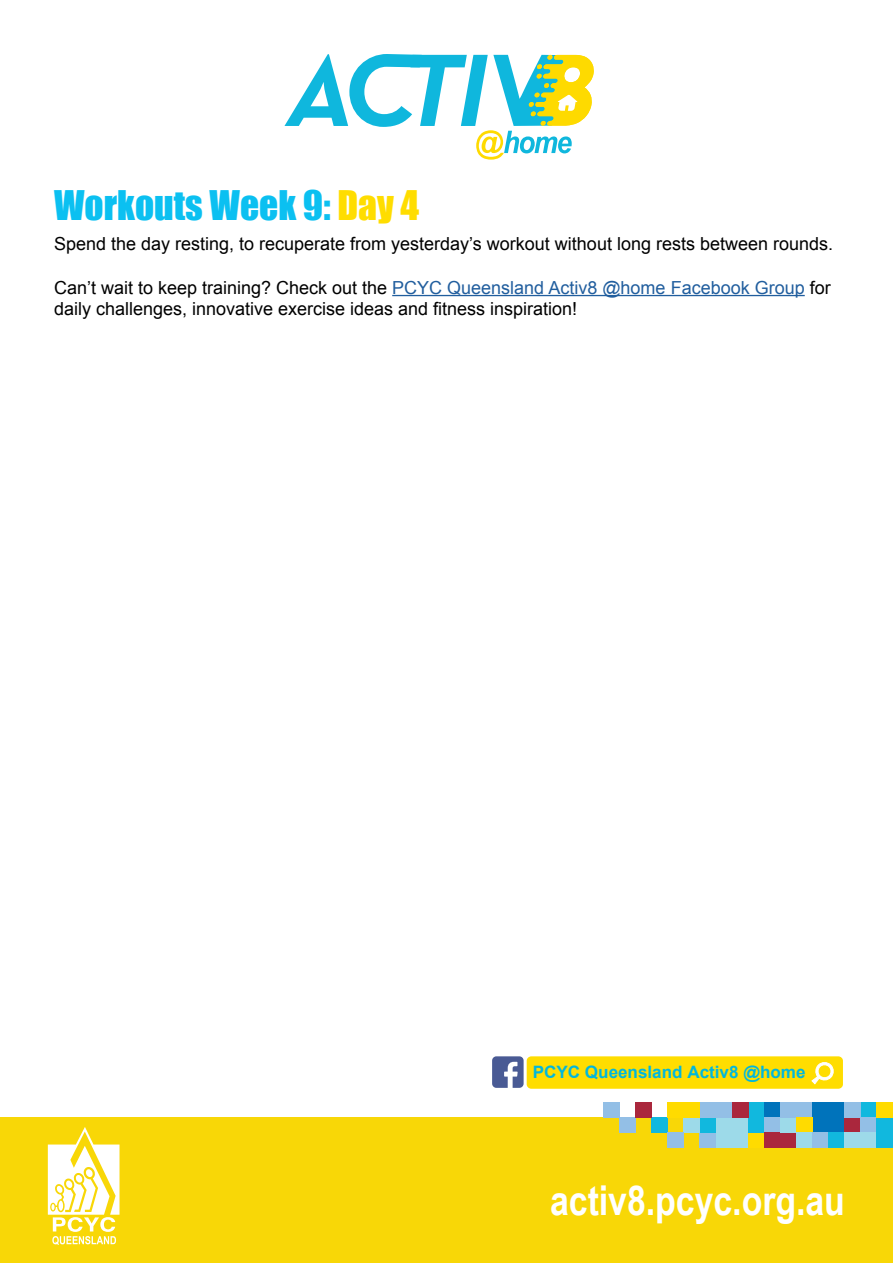
<style>
.page{position:relative;width:893px;height:1263px;background:#fff}
.page>*{position:absolute;margin:0;border:0;box-sizing:border-box;transform-origin:0 0}
.t1{font:700 41.25px "Arial Narrow";color:#fff}
.t2{font:37.5px "Impact";color:#0bc0f1}
.t3{font:18px/21.6px "Arial";color:#000}
.t4{font:700 17.1px "Arial";color:#00b7dd}
.s1{color:#fd0}
.s2{color:#215e9e}
</style>
<div class="page">
<svg style="left:284px;top:54px;width:310px;height:106px"></svg>
<svg style="left:492px;top:1056px;width:32px;height:32px"></svg>
<div style="left:527px;top:1056px;width:316px;height:33px;background:#fd0;border-radius:5px"></div>
<svg style="left:811px;top:1062px;width:23px;height:22px"></svg>
<div style="left:0;top:1117px;width:893px;height:146px;background:#f8d707"></div>
<div style="left:716px;top:1117px;width:32px;height:31px;background:#9ddae9"></div>
<div style="left:700px;top:1132px;width:16px;height:16px;background:#93bfe6"></div>
<div style="left:651px;top:1117px;width:17px;height:15px;background:#11b8de"></div>
<div style="left:748px;top:1132px;width:16px;height:16px;background:#ffdb00"></div>
<div style="left:748px;top:1102px;width:16px;height:30px;background:#11b8de"></div>
<div style="left:732px;top:1102px;width:16px;height:15px;background:#aa273d"></div>
<div style="left:700px;top:1117px;width:16px;height:15px;background:#11b8de"></div>
<div style="left:700px;top:1102px;width:32px;height:15px;background:#93bfe6"></div>
<div style="left:684px;top:1117px;width:16px;height:15px;background:#9ddae9"></div>
<div style="left:668px;top:1102px;width:32px;height:15px;background:#ffdb00"></div>
<div style="left:619px;top:1117px;width:16px;height:15px;background:#93bfe6"></div>
<div style="left:635px;top:1102px;width:16px;height:15px;background:#aa273d"></div>
<div style="left:668px;top:1132px;width:16px;height:16px;background:#93bfe6"></div>
<div style="left:764px;top:1102px;width:16px;height:15px;background:#0073bb"></div>
<div style="left:764px;top:1117px;width:16px;height:15px;background:#93bfe6"></div>
<div style="left:764px;top:1132px;width:32px;height:16px;background:#aa273d"></div>
<div style="left:780px;top:1117px;width:16px;height:15px;background:#9ddae9"></div>
<div style="left:780px;top:1102px;width:32px;height:15px;background:#93bfe6"></div>
<div style="left:812px;top:1102px;width:33px;height:30px;background:#0073bb"></div>
<div style="left:796px;top:1117px;width:16px;height:15px;background:#ffdb00"></div>
<div style="left:796px;top:1132px;width:16px;height:16px;background:#9ddae9"></div>
<div style="left:845px;top:1117px;width:16px;height:15px;background:#aa273d"></div>
<div style="left:812px;top:1132px;width:17px;height:16px;background:#93bfe6"></div>
<div style="left:861px;top:1102px;width:16px;height:15px;background:#11b8de"></div>
<div style="left:845px;top:1102px;width:16px;height:15px;background:#93bfe6"></div>
<div style="left:861px;top:1117px;width:16px;height:15px;background:#93bfe6"></div>
<div style="left:829px;top:1132px;width:16px;height:16px;background:#11b8de"></div>
<div style="left:845px;top:1132px;width:32px;height:16px;background:#9ddae9"></div>
<div style="left:877px;top:1117px;width:16px;height:31px;background:#11b8de"></div>
<div style="left:877px;top:1102px;width:16px;height:15px;background:#ffdb00"></div>
<div style="left:603px;top:1102px;width:16px;height:15px;background:#93bfe6"></div>
<svg style="left:48px;top:1127px;width:72px;height:118px"></svg>
<hr style="left:392px;top:295px;width:413px;height:1px;background:#215e9e">
<h2 class="t2" style="left:54px;top:176px;width:367px">Workouts Week 9: <span class="s1">Day 4</span></h2>
<p class="t3" style="left:54px;top:233px;width:781px">Spend the day resting, to recuperate from yesterday’s workout without long rests between rounds.</p>
<p class="t3" style="left:54px;top:277px;width:778px">Can’t wait to keep training? Check out the <span class="s2">PCYC Queensland Activ8 @home Facebook Group</span> for daily challenges, innovative exercise ideas and fitness inspiration!</p>
<p class="t4" style="left:533px;top:1061px;width:274px">PCYC Queensland Activ8 @home</p>
<h1 class="t1" style="left:550px;top:1169px;width:296px">activ8.pcyc.org.au</h1>
</div>
